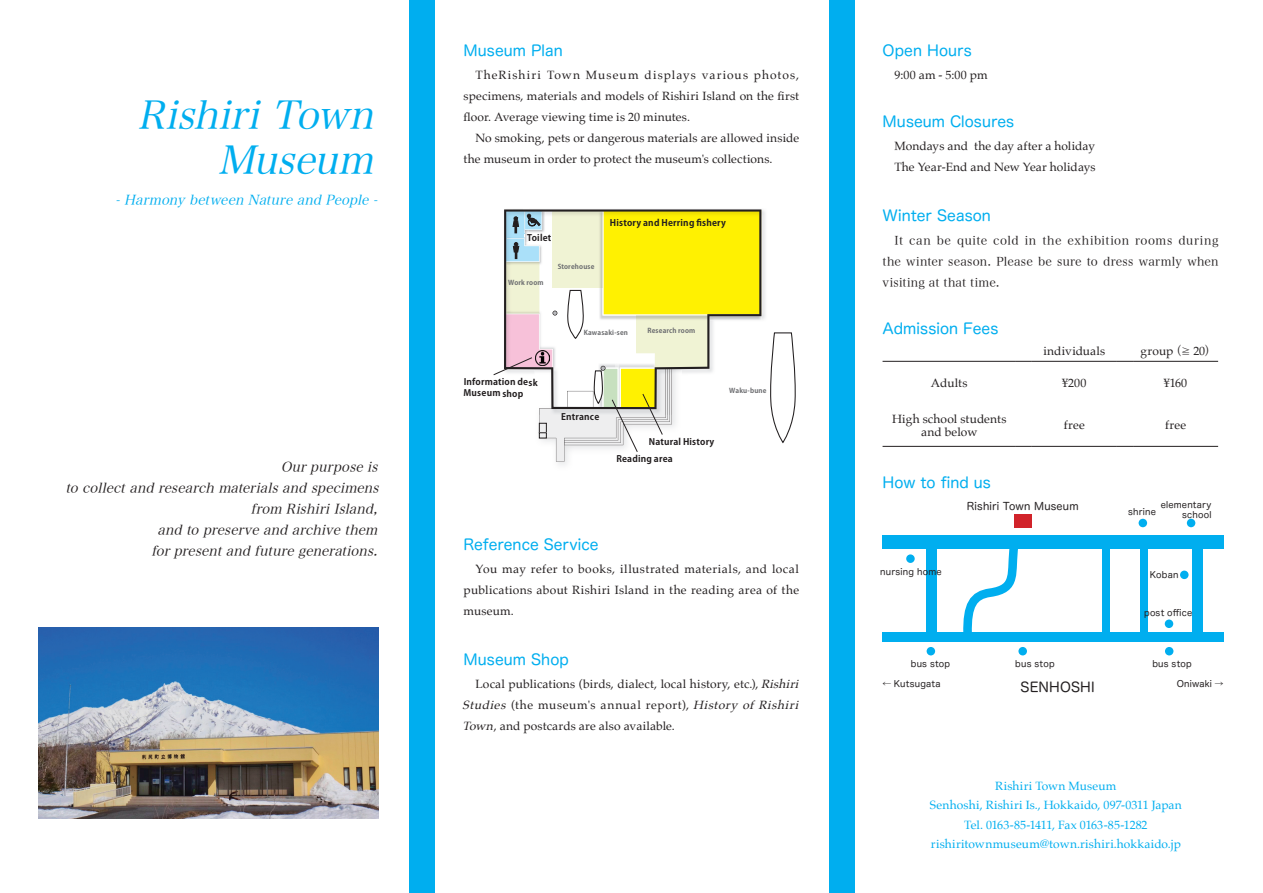
<style>
.page{position:relative;width:1263px;height:893px;background:#fff}
.page>*{position:absolute;margin:0;border:0;box-sizing:border-box;transform-origin:0 0}
.t1{font:italic 39px/45px "Hira Min Pro W3";color:#00aeef;text-align:right}
.t2{font:15px "Hira Maru Pro N W4";letter-spacing:.005em;color:#00aeef}
.t3{font:italic 13.5px/21px "Hira Min Pro W3";color:#231f20;text-align:right}
.t4{font:italic 13.5px "Hira Min Pro W3";color:#00aeef}
.t5{font:13.5px "Hira Maru Pro N W4";letter-spacing:.01em;color:#231f20}
.t6{font:12px/21px "Palatino";letter-spacing:.015em;color:#231f20;text-align:justify}
.t7{font:12px/19.5px "Palatino";letter-spacing:.01em;color:#00aeef;text-align:center}
.t8{font:12px/21px "Hira Min Pro W3";letter-spacing:.015em;color:#231f20;text-align:justify}
.t9{font:10.5px "Hira Maru Pro N W4";letter-spacing:.02em;color:#231f20}
.t10{font:700 9px/11.2px "Koz Go Pr 6 N";letter-spacing:.025em;color:#231f20}
.t11{font:9px/10.5px "Hira Maru Pro N W4";letter-spacing:.025em;color:#231f20;text-align:right}
.t12{font:700 6.75px "Koz Go Pr 6 N";letter-spacing:.025em;color:#6c6d70}
.s1{font-style:italic}
.s2{font-family:"Hira Min Pro W3"}
</style>
<div class="page">
<div style="left:409px;top:0;width:26px;height:893px;background:#00aeef"></div>
<div style="left:829px;top:0;width:26px;height:893px;background:#00aeef"></div>
<img style="left:39px;top:627px;width:339px;height:192px">
<hr style="left:882px;top:361px;width:134px;height:1px;background:#231f20">
<svg style="left:1016px;top:361px;width:16px;height:1px"></svg>
<hr style="left:1032px;top:361px;width:85px;height:1px;background:#231f20">
<svg style="left:1117px;top:361px;width:16px;height:1px"></svg>
<hr style="left:1133px;top:361px;width:85px;height:1px;background:#231f20">
<hr style="left:882px;top:446px;width:134px;height:1px;background:#231f20">
<svg style="left:1016px;top:446px;width:16px;height:1px"></svg>
<hr style="left:1032px;top:446px;width:85px;height:1px;background:#231f20">
<svg style="left:1117px;top:446px;width:16px;height:1px"></svg>
<hr style="left:1133px;top:446px;width:85px;height:1px;background:#231f20">
<div style="left:882px;top:536px;width:341px;height:13px;background:#00aeef"></div>
<div style="left:882px;top:632px;width:341px;height:10px;background:#00aeef"></div>
<div style="left:926px;top:546px;width:10px;height:86px;background:#00aeef"></div>
<div style="left:1192px;top:546px;width:11px;height:86px;background:#00aeef"></div>
<div style="left:1103px;top:546px;width:7px;height:86px;background:#00aeef"></div>
<div style="left:1140px;top:546px;width:7px;height:86px;background:#00aeef"></div>
<svg style="left:963px;top:549px;width:55px;height:83px"></svg>
<div style="left:906px;top:554px;width:9px;height:9px;background:#00aeef;border-radius:50%"></div>
<div style="left:1180px;top:571px;width:8px;height:8px;background:#00aeef;border-radius:50%"></div>
<div style="left:1165px;top:619px;width:8px;height:9px;background:#00aeef;border-radius:50%"></div>
<div style="left:927px;top:647px;width:8px;height:8px;background:#00aeef;border-radius:50%"></div>
<div style="left:1018px;top:647px;width:9px;height:8px;background:#00aeef;border-radius:50%"></div>
<div style="left:1165px;top:647px;width:8px;height:8px;background:#00aeef;border-radius:50%"></div>
<div style="left:1187px;top:519px;width:8px;height:8px;background:#00aeef;border-radius:50%"></div>
<div style="left:1138px;top:519px;width:9px;height:8px;background:#00aeef;border-radius:50%"></div>
<div style="left:1014px;top:514px;width:17px;height:13px;background:#d1232a"></div>
<svg style="left:770px;top:332px;width:26px;height:111px"></svg>
<svg style="left:493px;top:209px;width:269px;height:253px"></svg>
<h1 class="t1" style="left:138px;top:89px;width:250px">RishiriTown<br>Museum</h1>
<p class="t4" style="left:115px;top:189px;width:268px">-Harmonybetween Natureand People-</p>
<p class="t3" style="left:65px;top:455px;width:319px">Ourpurposeis<br>tocollectand research materialsand specimens from RishiriIsland,<br>and topreserveand archivethem forpresentand futuregenerations.</p>
<p class="t2" style="left:463px;top:37px;width:101px">Museum Plan</p>
<p class="t6" style="left:463px;top:64px;width:337px;text-indent:12px">TheRishiri Town Museum displays various photos, specimens, materials and models of Rishiri Island on the first floor. Average viewing time is 20 minutes.</p>
<p class="t6" style="left:463px;top:127px;width:337px;text-indent:12px">No smoking, pets or dangerous materials are allowed inside the museum in order to protect the museum's collections.</p>
<p class="t10" style="left:527px;top:232px;width:26px">Toilet</p>
<p class="t12" style="left:508px;top:279px;width:37px">Work room</p>
<p class="t12" style="left:558px;top:263px;width:38px">Storehouse</p>
<p class="t10" style="left:610px;top:217px;width:118px">History and Herring fishery</p>
<p class="t10" style="left:464px;top:376px;width:75px;rotate:1deg">Information desk<br>Museum shop</p>
<p class="t12" style="left:584px;top:329px;width:46px">Kawasaki-sen</p>
<p class="t12" style="left:647px;top:327px;width:49px">Research room</p>
<p class="t10" style="left:561px;top:411px;width:40px">Entrance</p>
<p class="t12" style="left:729px;top:387px;width:39px">Waku-bune</p>
<p class="t10" style="left:649px;top:436px;width:67px">Natural History</p>
<p class="t10" style="left:616px;top:453px;width:58px">Reading area</p>
<p class="t2" style="left:463px;top:531px;width:136px">Reference Service</p>
<p class="t6" style="left:463px;top:558px;width:337px;text-indent:12px">You may refer to books, illustrated materials, and local publications about Rishiri Island in the reading area of the museum.</p>
<p class="t2" style="left:463px;top:646px;width:107px">Museum Shop</p>
<p class="t6" style="left:463px;top:674px;width:341px;text-indent:13px">Local publications (birds, dialect, local history, etc.), <span class="s1">Rishiri Studies</span> (the museum's annual report), <span class="s1">History of Rishiri Town</span>, and postcards are also available.</p>
<p class="t2" style="left:882px;top:37px;width:91px">Open Hours</p>
<p class="t6" style="left:894px;top:64px;width:95px">9:00 am - 5:00 pm</p>
<p class="t2" style="left:882px;top:108px;width:133px">Museum Closures</p>
<p class="t6" style="left:894px;top:135px;width:203px">Mondays and the day after a holiday<br>The Year-End and New Year holidays</p>
<p class="t2" style="left:882px;top:202px;width:110px">Winter Season</p>
<p class="t8" style="left:882px;top:229px;width:337px;text-indent:12px">It can be quite cold in the exhibition rooms during the winter season. Please be sure to dress warmly when visiting at that time.</p>
<p class="t2" style="left:882px;top:315px;width:117px">Admission Fees</p>
<p class="t6" style="left:1043px;top:340px;width:64px">individuals</p>
<p class="t6" style="left:1140px;top:340px;width:78px">group<span class="s2">（≧</span> 20<span class="s2">）</span></p>
<p class="t6" style="left:931px;top:372px;width:38px">Adults</p>
<p class="t6" style="left:1062px;top:372px;width:26px">¥200</p>
<p class="t6" style="left:1164px;top:372px;width:25px">¥160</p>
<p class="t6" style="left:892px;top:412px;width:116px;line-height:13.5px;text-align:center">High school students and below</p>
<p class="t6" style="left:1064px;top:415px;width:22px">free</p>
<p class="t6" style="left:1165px;top:415px;width:22px">free</p>
<p class="t2" style="left:882px;top:469px;width:110px">How to find us</p>
<p class="t11" style="left:880px;top:566px;width:63px">nursing home</p>
<p class="t9" style="left:967px;top:497px;width:113px">Rishiri Town Museum</p>
<p class="t11" style="left:1161px;top:498px;width:52px">elementary school</p>
<p class="t11" style="left:1128px;top:506px;width:29px">shrine</p>
<p class="t11" style="left:1150px;top:569px;width:30px">Koban</p>
<p class="t11" style="left:1144px;top:607px;width:50px">post office</p>
<p class="t11" style="left:911px;top:657px;width:41px">bus stop</p>
<p class="t11" style="left:1015px;top:657px;width:41px">bus stop</p>
<p class="t11" style="left:1152px;top:657px;width:41px">bus stop</p>
<p class="t11" style="left:882px;top:678px;width:60px">← Kutsugata</p>
<p class="t11" style="left:1177px;top:678px;width:48px">Oniwaki →</p>
<p class="t5" style="left:1020px;top:675px;width:76px">SENHOSHI</p>
<p class="t7" style="left:930px;top:776px;width:253px">Rishiri Town Museum<br>Senhoshi, Rishiri Is., Hokkaido, 097-0311 Japan Tel. 0163-85-1411, Fax 0163-85-1282 rishiritownmuseum@town.rishiri.hokkaido.jp</p>
</div>
